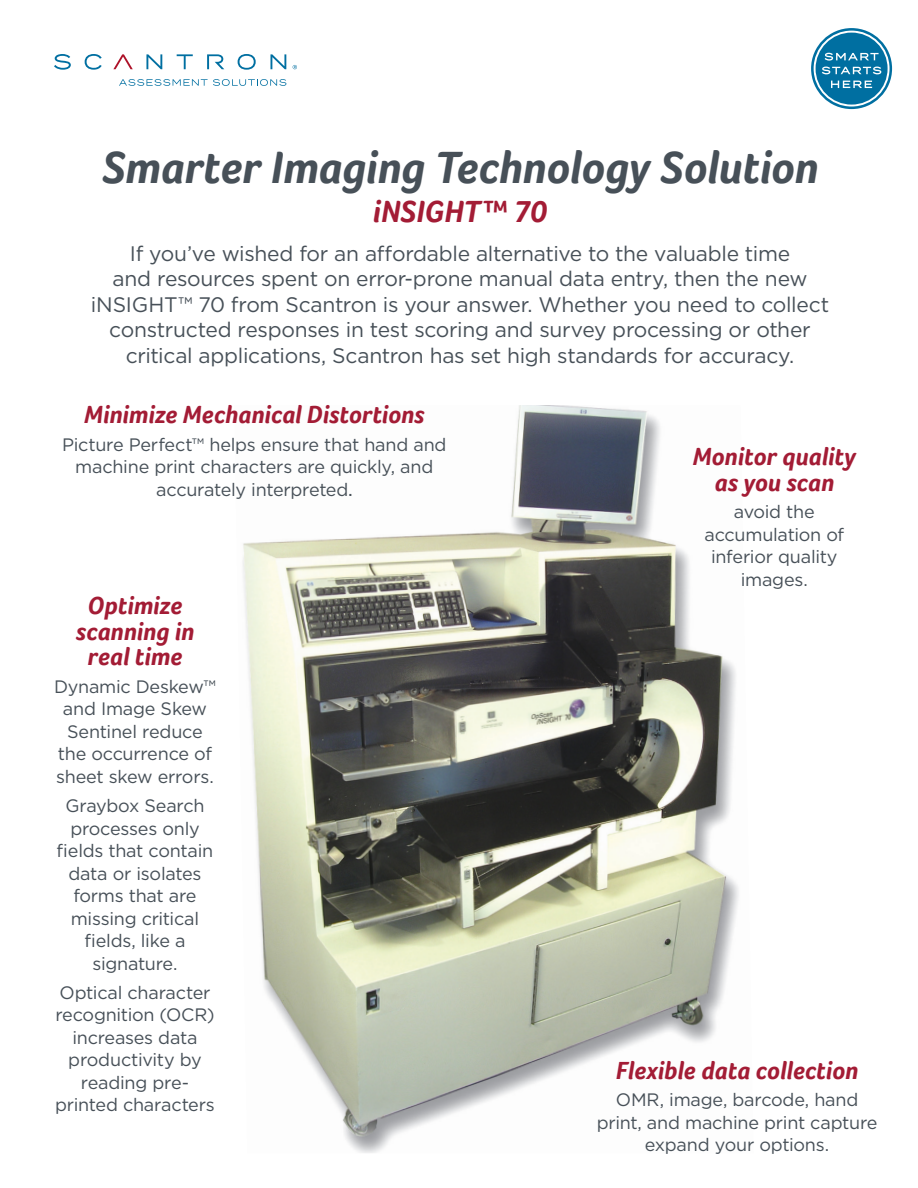
<style>
.page{position:relative;width:918px;height:1188px;background:#fff}
.page>*{position:absolute;margin:0;border:0;box-sizing:border-box;transform-origin:0 0}
.Page_TItle{font:italic 700 46.5px "Foco";letter-spacing:-.005em;color:#475058}
.Page_Subtitle{font:italic 700 31.5px "Foco";letter-spacing:.005em;color:#a31c35}
.Body_Subhead_1{font:italic 700 25.5px/25.5px "Foco";color:#a31c35;text-align:center}
.Intro_Copy{font:21px/25.5px "Gotham";letter-spacing:-.015em;color:#475058;text-align:center}
.Body_Copy{font:18px/22.5px "Gotham";letter-spacing:-.015em;color:#475058;text-align:center}
.s1{font-weight:500;font-size:15px}
</style>
<div class="page">
<svg style="left:54px;top:54px;width:232px;height:16px"></svg>
<svg style="left:119px;top:79px;width:167px;height:7px"></svg>
<svg style="left:293px;top:65px;width:4px;height:4px"></svg>
<svg style="left:811px;top:28px;width:81px;height:81px"></svg>
<img style="left:243px;top:405px;width:496px;height:748px">
<p class="Page_TItle" style="left:102px;top:140px;width:718px">Smarter Imaging Technology Solution</p>
<p class="Page_Subtitle" style="left:373px;top:193px;width:176px">iNSIGHT™ 70</p>
<p class="Intro_Copy" style="left:91px;top:240px;width:740px">If you’ve wished for an affordable alternative to the valuable time<br>and resources spent on error-prone manual data entry, then the new iNSIGHT™ 70 from Scantron is your answer. Whether you need to collect constructed responses in test scoring and survey processing or other critical applications, Scantron has set high standards for accuracy.</p>
<p class="Body_Subhead_1" style="left:84px;top:402px;width:342px">Minimize Mechanical Distortions</p>
<p class="Body_Copy" style="left:62px;top:433px;width:386px">Picture Perfect™ helps ensure that hand and machine print characters are quickly, and accurately interpreted<span class="s1">.</span></p>
<p class="Body_Subhead_1" style="left:76px;top:593px;width:120px">Optimize scanning in real time</p>
<p class="Body_Copy" style="left:54px;top:675px;width:163px">Dynamic Deskew™ and Image Skew<br>Sentinel reduce the occurrence of sheet skew errors.</p>
<p class="Body_Copy" style="left:57px;top:794px;width:158px">Graybox Search processes only fields that contain data or isolates forms that are missing critical fields, like a signature.</p>
<p class="Body_Copy" style="left:55px;top:981px;width:161px">Optical character recognition (OCR) increases data productivity by reading pre&shy;printed characters</p>
<p class="Body_Subhead_1" style="left:693px;top:444px;width:165px">Monitor quality as you scan</p>
<p class="Body_Copy" style="left:705px;top:500px;width:141px">avoid the accumulation of inferior quality images.</p>
<p class="Body_Subhead_1" style="left:616px;top:1057px;width:244px">Flexible data collection</p>
<p class="Body_Copy" style="left:597px;top:1088px;width:282px">OMR, image, barcode, hand print, and machine print capture expand your options.</p>
</div>
